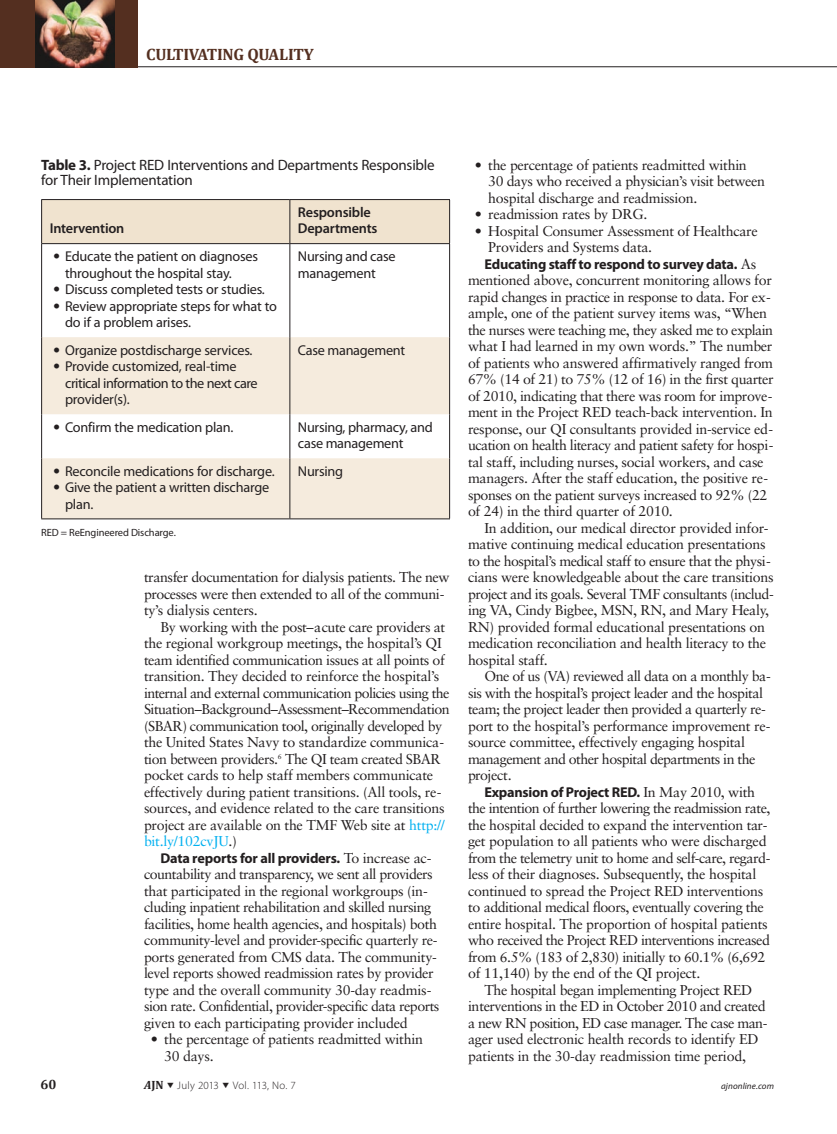
<style>
.page{position:relative;width:837px;height:1134px;background:#fff}
.page>*{position:absolute;margin:0;border:0;box-sizing:border-box;transform-origin:0 0}
.t1{font:700 16.5px "Cambria";letter-spacing:-.015em;color:#542f20}
.t2{font:15px/15px "Myriad Pro";letter-spacing:-.015em;color:#231f20}
.t3{font:14.25px/16.5px "Sabon";letter-spacing:-.02em;color:#231f20}
.t4{font:14.25px/16.5px "Myriad Pro";letter-spacing:-.015em;color:#231f20}
.t5{font:700 14.25px "Myriad Pro";letter-spacing:-.02em;color:#231f20}
.t6{font:600 14.25px/16.5px "Myriad Pro";letter-spacing:-.015em;color:#231f20}
.t7{font:700 13.5px "Cambria";color:#231f20}
.t8{font:300 10.95px "Myriad Pro";letter-spacing:.015em;color:#231f20}
.t9{font:10.5px "Myriad Pro";letter-spacing:-.01em;color:#231f20}
.t10{font:italic 9px "Myriad Pro";letter-spacing:.01em;color:#231f20}
.s1{font-weight:700}
.s2{font-family:"Sabon"}
.s3{color:#00b0f0}
.s4{font-family:"Sabon";font-weight:400}
.s5{font-family:"Cambria";font-weight:700;font-style:italic;font-size:12px}
.s6{font-family:"Cambria";font-weight:700;font-size:12px}
</style>
<div class="page">
<hr style="left:137px;top:66px;width:700px;height:1px;background:#231f20">
<div style="left:0;top:0;width:137px;height:67px;background:#542f20"></div>
<img style="left:36px;top:0;width:78px;height:67px">
<div style="left:42px;top:200px;width:407px;height:43px;background:#f0e3cf"></div>
<svg style="left:42px;top:337px;width:407px;height:182px;fill:#f5ebdd"></svg>
<hr style="left:41px;top:199px;width:249px;height:1px;background:#231f20">
<hr style="left:41px;top:200px;width:1px;height:43px;background:#231f20">
<hr style="left:290px;top:199px;width:160px;height:1px;background:#231f20">
<hr style="left:290px;top:200px;width:1px;height:43px;background:#231f20">
<hr style="left:449px;top:200px;width:1px;height:43px;background:#231f20">
<hr style="left:41px;top:243px;width:249px;height:1px;background:#231f20">
<hr style="left:41px;top:244px;width:1px;height:93px;background:#231f20">
<hr style="left:290px;top:243px;width:160px;height:1px;background:#231f20">
<hr style="left:290px;top:244px;width:1px;height:93px;background:#231f20">
<hr style="left:449px;top:244px;width:1px;height:93px;background:#231f20">
<hr style="left:41px;top:337px;width:1px;height:77px;background:#231f20">
<hr style="left:290px;top:337px;width:1px;height:77px;background:#231f20">
<hr style="left:449px;top:337px;width:1px;height:77px;background:#231f20">
<hr style="left:41px;top:414px;width:1px;height:44px;background:#231f20">
<hr style="left:290px;top:414px;width:1px;height:44px;background:#231f20">
<hr style="left:449px;top:414px;width:1px;height:44px;background:#231f20">
<hr style="left:41px;top:458px;width:1px;height:61px;background:#231f20">
<hr style="left:290px;top:458px;width:1px;height:61px;background:#231f20">
<hr style="left:449px;top:458px;width:1px;height:61px;background:#231f20">
<hr style="left:41px;top:519px;width:249px;height:1px;background:#231f20">
<hr style="left:290px;top:519px;width:160px;height:1px;background:#231f20">
<p class="t1" style="left:146px;top:44px;width:169px">CULTIVATING QUALITY</p>
<p class="t2" style="left:41px;top:157px;width:395px"><span class="s1">Table 3.</span> Project RED Interventions and Departments Responsible for Their Implementation</p>
<p class="t6" style="left:50px;top:220px;width:76px">Intervention</p>
<p class="t6" style="left:298px;top:204px;width:81px">Responsible<br>Departments</p>
<p class="t4" style="left:65px;top:248px;width:194px;text-indent:-12px"><span class="s2">•</span> Educate the patient on diagnoses throughout the hospital stay.</p>
<p class="t4" style="left:53px;top:281px;width:213px"><span class="s2">•</span> Discuss completed tests or studies.</p>
<p class="t4" style="left:65px;top:297px;width:213px;text-indent:-12px"><span class="s2">•</span> Review appropriate steps for what to do if a problem arises.</p>
<p class="t4" style="left:53px;top:341px;width:201px"><span class="s2">•</span> Organize postdischarge services.</p>
<p class="t4" style="left:65px;top:358px;width:194px;text-indent:-12px"><span class="s2">•</span> Provide customized, real-time critical information to the next care provider(s).</p>
<p class="t4" style="left:298px;top:248px;width:99px">Nursing and case management</p>
<p class="t4" style="left:298px;top:341px;width:109px">Case management</p>
<p class="t4" style="left:53px;top:418px;width:182px"><span class="s2">•</span> Confirm the medication plan.</p>
<p class="t4" style="left:298px;top:418px;width:136px">Nursing, pharmacy, and case management</p>
<p class="t4" style="left:53px;top:462px;width:223px"><span class="s2">•</span> Reconcile medications for discharge.</p>
<p class="t4" style="left:65px;top:479px;width:206px;text-indent:-12px"><span class="s2">•</span> Give the patient a written discharge plan.</p>
<p class="t4" style="left:298px;top:462px;width:47px">Nursing</p>
<p class="t9" style="left:41px;top:526px;width:136px">RED = ReEngineered Discharge.</p>
<p class="t3" style="left:144px;top:569px;width:307px">transfer documentation for dialysis patients. The new processes were then extended to all of the communi&shy;ty’s dialysis centers.</p>
<p class="t3" style="left:144px;top:618px;width:307px;text-indent:17px">By working with the post–acute care providers at the regional workgroup meetings, the hospital’s QI team identified communication issues at all points of transition. They decided to reinforce the hospital’s internal and external communication policies using the Situation–Background–Assessment–Recommendation (SBAR) communication tool, originally developed by the United States Navy to standardize communica&shy;tion between providers.<sup>6</sup> The QI team created SBAR pocket cards to help staff members communicate effectively during patient transitions. (All tools, re&shy;sources, and evidence related to the care transitions project are available on the TMF Web site at <span class="s3">http:// bit.ly/102cvJU</span>.)</p>
<p class="t5" style="left:161px;top:848px;width:272px">Data reports for all providers. <span class="s4">To increase ac-</span></p>
<p class="t3" style="left:144px;top:866px;width:297px">countability and transparency, we sent all providers that participated in the regional workgroups (in&shy;cluding inpatient rehabilitation and skilled nursing facilities, home health agencies, and hospitals) both community-level and provider-specific quarterly re&shy;ports generated from CMS data. The community&shy;level reports showed readmission rates by provider type and the overall community 30-day readmis&shy;sion rate. Confidential, provider-specific data reports given to each participating provider included</p>
<p class="t3" style="left:164px;top:1031px;width:260px;text-indent:-13px">• the percentage of patients readmitted within<br>30 days.</p>
<p class="t3" style="left:488px;top:156px;width:278px;text-indent:-13px">• the percentage of patients readmitted within<br>30 days who received a physician’s visit between hospital discharge and readmission.</p>
<p class="t3" style="left:475px;top:206px;width:174px">• readmission rates by DRG.</p>
<p class="t3" style="left:488px;top:222px;width:271px;text-indent:-13px">• Hospital Consumer Assessment of Healthcare<br>Providers and Systems data.</p>
<p class="t5" style="left:485px;top:254px;width:273px">Educating staff to respond to survey data. <span class="s4">As</span></p>
<p class="t3" style="left:468px;top:272px;width:307px">mentioned above, concurrent monitoring allows for rapid changes in practice in response to data. For ex&shy;ample, one of the patient survey items was, “When the nurses were teaching me, they asked me to explain what I had learned in my own words.” The number of patients who answered affirmatively ranged from 67% (14 of 21) to 75% (12 of 16) in the first quarter of 2010, indicating that there was room for improve&shy;ment in the Project RED teach-back intervention. In response, our QI consultants provided in-service ed&shy;ucation on health literacy and patient safety for hospi&shy;tal staff, including nurses, social workers, and case managers. After the staff education, the positive re&shy;sponses on the patient surveys increased to 92% (22 of 24) in the third quarter of 2010.</p>
<p class="t3" style="left:468px;top:519px;width:308px;text-indent:17px">In addition, our medical director provided infor&shy;mative continuing medical education presentations to the hospital’s medical staff to ensure that the physi&shy;cians were knowledgeable about the care transitions project and its goals. Several TMF consultants (includ&shy;ing VA, Cindy Bigbee, MSN, RN, and Mary Healy, RN) provided formal educational presentations on medication reconciliation and health literacy to the hospital staff.</p>
<p class="t3" style="left:468px;top:668px;width:304px;text-indent:17px">One of us (VA) reviewed all data on a monthly ba&shy;sis with the hospital’s project leader and the hospital team; the project leader then provided a quarterly re&shy;port to the hospital’s performance improvement re&shy;source committee, effectively engaging hospital management and other hospital departments in the project.</p>
<p class="t5" style="left:485px;top:782px;width:272px">Expansion of Project RED. <span class="s4">In May 2010, with</span></p>
<p class="t3" style="left:468px;top:800px;width:304px">the intention of further lowering the readmission rate, the hospital decided to expand the intervention tar&shy;get population to all patients who were discharged from the telemetry unit to home and self-care, regard&shy;less of their diagnoses. Subsequently, the hospital continued to spread the Project RED interventions to additional medical floors, eventually covering the entire hospital. The proportion of hospital patients who received the Project RED interventions increased from 6.5% (183 of 2,830) initially to 60.1% (6,692 of 11,140) by the end of the QI project.</p>
<p class="t3" style="left:468px;top:981px;width:301px;text-indent:17px">The hospital began implementing Project RED interventions in the ED in October 2010 and created a new RN position, ED case manager. The case man&shy;ager used electronic health records to identify ED patients in the 30-day readmission time period,</p>
<p class="t7" style="left:40px;top:1076px;width:17px">60</p>
<p class="t8" style="left:144px;top:1079px;width:153px"><span class="s5">A</span><span class="s6">JN</span> ▼ July 2013 ▼ Vol. 113, No. 7</p>
<p class="t10" style="left:721px;top:1081px;width:54px">ajnonline.com</p>
</div>
